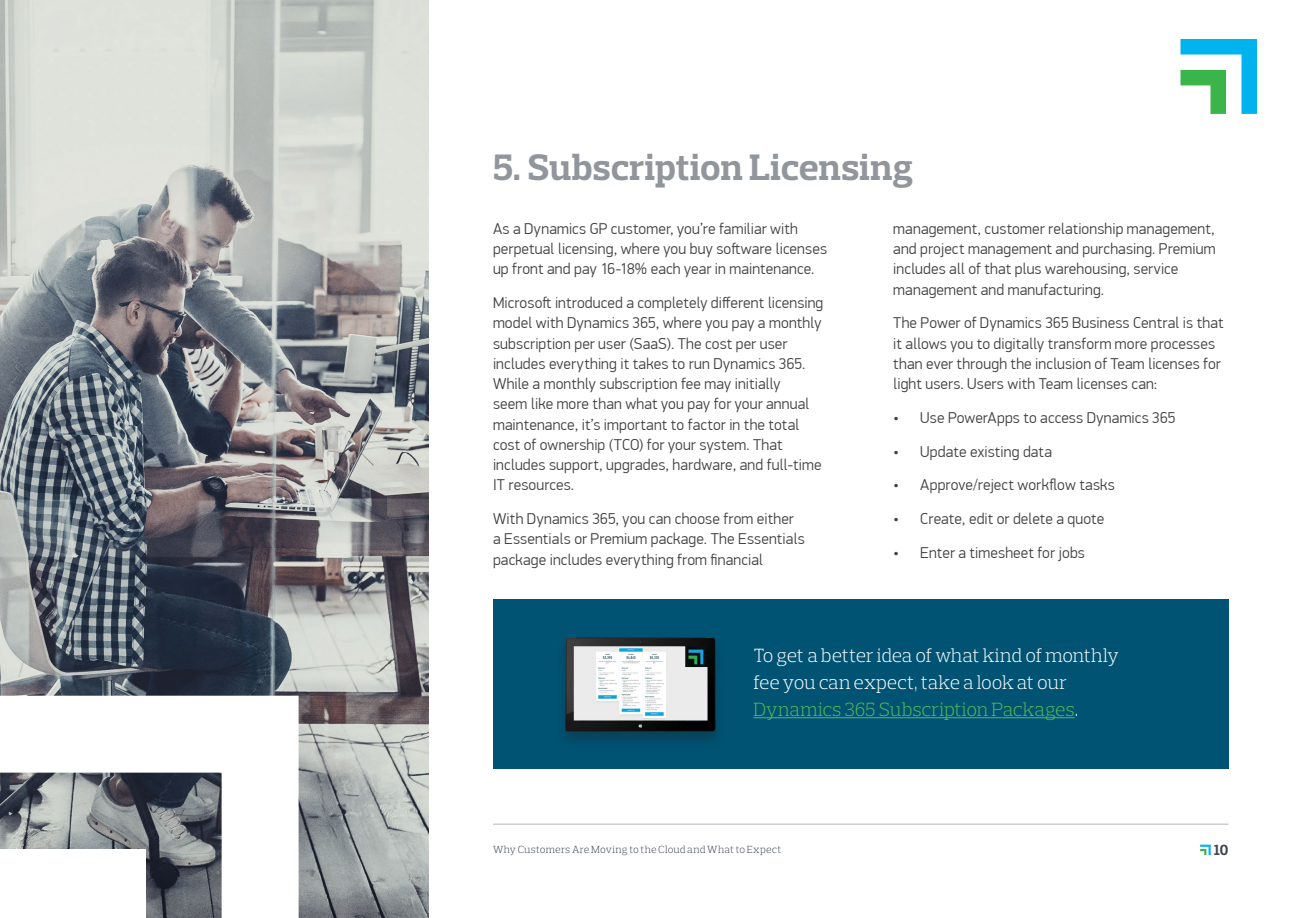
<style>
.page{position:relative;width:1296px;height:918px;background:#fff}
.page>*{position:absolute;margin:0;border:0;box-sizing:border-box;transform-origin:0 0}
.t1{font:700 37.5px "Prelo Slab";color:#91969d}
.t2{font:300 19.5px/27px "Prelo Slab";letter-spacing:-.01em;color:#fff}
.t3{font:300 15.75px/20.2px "PF Din Display Pro";letter-spacing:.01em;color:#414042}
.t4{font:700 15px "Prelo Slab";color:#3f454f}
.t5{font:300 10.5px "Prelo Slab";letter-spacing:.015em;color:#3f454f}
.s1{color:#57ba56}
</style>
<div class="page">
<img style="left:0;top:0;width:428px;height:918px">
<svg style="left:1180px;top:39px;width:77px;height:75px"></svg>
<svg style="left:0;top:696px;width:299px;height:222px"></svg>
<svg style="left:1200px;top:845px;width:11px;height:10px"></svg>
<hr style="left:493px;top:824px;width:735px;height:1px;background:#cccecf">
<div style="left:493px;top:600px;width:735px;height:169px;background:#005373"></div>
<hr style="left:753px;top:717px;width:322px;height:1px;background:#57ba56">
<img style="left:564px;top:637px;width:153px;height:104px">
<h1 class="t1" style="left:493px;top:144px;width:422px">5. Subscription Licensing</h1>
<p class="t3" style="left:493px;top:218px;width:336px">As a Dynamics GP customer, you’re familiar with perpetual licensing, where you buy software licenses up front and pay 16-18% each year in maintenance.</p>
<p class="t3" style="left:493px;top:293px;width:332px">Microsoft introduced a completely different licensing model with Dynamics 365, where you pay a monthly subscription per user (SaaS). The cost per user includes everything it takes to run Dynamics 365.<br>While a monthly subscription fee may initially<br>seem like more than what you pay for your annual maintenance, it’s important to factor in the total cost of ownership (TCO) for your system. That includes support, upgrades, hardware, and full-time IT resources.</p>
<p class="t3" style="left:493px;top:509px;width:313px">With Dynamics 365, you can choose from either a Essentials or Premium package. The Essentials package includes everything from financial</p>
<p class="t3" style="left:893px;top:219px;width:324px">management, customer relationship management, and project management and purchasing. Premium includes all of that plus warehousing, service management and manufacturing.</p>
<p class="t3" style="left:893px;top:313px;width:332px">The Power of Dynamics 365 Business Central is that it allows you to digitally transform more processes than ever through the inclusion of Team licenses for light users. Users with Team licenses can:</p>
<p class="t3" style="left:893px;top:408px;width:284px">• Use PowerApps to access Dynamics 365</p>
<p class="t3" style="left:893px;top:441px;width:160px">• Update existing data</p>
<p class="t3" style="left:893px;top:475px;width:223px">• Approve/reject workflow tasks</p>
<p class="t3" style="left:893px;top:509px;width:213px">• Create, edit or delete a quote</p>
<p class="t3" style="left:893px;top:543px;width:193px">• Enter a timesheet for jobs</p>
<p class="t2" style="left:753px;top:642px;width:367px">To get a better idea of what kind of monthly fee you can expect, take a look at our<br><span class="s1">Dynamics 365 Subscription Packages</span>.</p>
<p class="t5" style="left:493px;top:843px;width:290px">Why Customers Are Moving to the Cloud and What to Expect</p>
<p class="t4" style="left:1214px;top:841px;width:16px">10</p>
</div>
